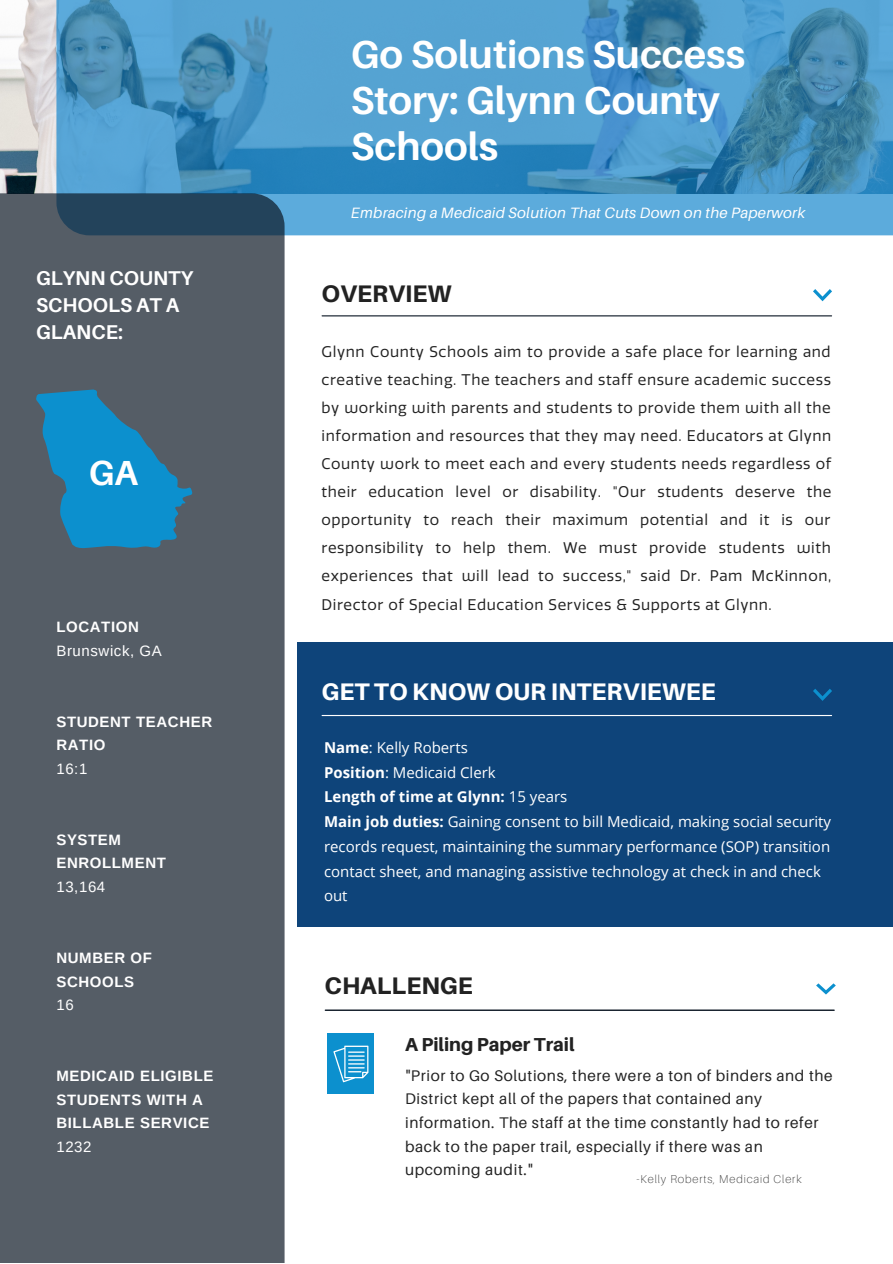
<style>
.page{position:relative;width:893px;height:1264px;background:#fff}
.page>*{position:absolute;margin:0;border:0;box-sizing:border-box;transform-origin:0 0}
.t1{font:700 39px/46px "Aileron";color:#fff}
.t2{font:700 34.8px "Aileron";color:#fff}
.t3{font:800 24px "Aileron";color:#fff}
.t4{font:800 24px "Aileron";color:#222}
.t5{font:700 19.95px/27px "Aileron";color:#fff}
.t6{font:800 18.75px "Aileron";color:#222}
.t7{font:15.45px/23.5px "Aileron";letter-spacing:.04em;color:#222}
.t8{font:15px/28px "Quatro Sans";letter-spacing:.04em;color:#222;text-align:justify}
.t9{font:15px/24.8px "Open Sans";color:#fff}
.t10{font:700 15px/23.5px "Arimo";letter-spacing:.04em;color:#fff}
.t11{font:italic 15px "Aileron";letter-spacing:.02em;color:#fff}
.t12{font:15px "Arimo";letter-spacing:.04em;color:#fff}
.t13{font:100 11.4px "Aileron";letter-spacing:.08em;color:#222}
.s1{font-weight:700}
</style>
<div class="page">
<img style="left:0;top:0;width:56px;height:193px">
<svg style="left:56px;top:0;width:836px;height:235px;background:#4a98c7"></svg>
<hr style="left:322px;top:315px;width:509px;height:1px;background:#0b1623">
<svg style="left:813px;top:289px;width:19px;height:12px"></svg>
<div style="left:0;top:193px;width:284px;height:1069px;background:#555d66"></div>
<svg style="left:36px;top:389px;width:156px;height:159px;background:#277ca7"></svg>
<hr style="left:325px;top:1009px;width:509px;height:1px;background:#0b1623">
<svg style="left:816px;top:983px;width:19px;height:11px"></svg>
<div style="left:327px;top:1032px;width:47px;height:61px;background:#0c90ce"></div>
<svg style="left:333px;top:1045px;width:35px;height:37px"></svg>
<div style="left:297px;top:642px;width:595px;height:284px;background:#0e447a"></div>
<hr style="left:322px;top:715px;width:509px;height:1px;background:#fff">
<svg style="left:813px;top:689px;width:19px;height:12px"></svg>
<h3 class="t5" style="left:36px;top:264px;width:159px">GLYNN COUNTY<br>SCHOOLS AT A<br>GLANCE:</h3>
<h2 class="t2" style="left:89px;top:451px;width:51px">GA</h2>
<p class="t10" style="left:56px;top:615px;width:84px">LOCATION</p>
<p class="t12" style="left:56px;top:642px;width:107px">Brunswick, GA</p>
<p class="t10" style="left:56px;top:709px;width:157px">STUDENT TEACHER<br>RATIO</p>
<p class="t12" style="left:56px;top:760px;width:32px">16:1</p>
<p class="t10" style="left:56px;top:827px;width:111px">SYSTEM<br>ENROLLMENT</p>
<p class="t12" style="left:56px;top:878px;width:50px">13,164</p>
<p class="t10" style="left:56px;top:945px;width:97px">NUMBER OF<br>SCHOOLS</p>
<p class="t12" style="left:56px;top:996px;width:19px">16</p>
<p class="t10" style="left:56px;top:1063px;width:158px">MEDICAID ELIGIBLE<br>STUDENTS WITH A<br>BILLABLE SERVICE</p>
<p class="t12" style="left:56px;top:1138px;width:37px">1232</p>
<h1 class="t1" style="left:351px;top:31px;width:395px">Go Solutions Success<br>Story: Glynn County<br>Schools</h1>
<p class="t11" style="left:351px;top:204px;width:456px">Embracing a Medicaid Solution That Cuts Down on the Paperwork</p>
<h3 class="t4" style="left:321px;top:279px;width:131px">OVERVIEW</h3>
<p class="t8" style="left:321px;top:339px;width:511px">Glynn County Schools aim to provide a safe place for learning and creative teaching. The teachers and staff ensure academic success by working with parents and students to provide them with all the information and resources that they may need. Educators at Glynn County work to meet each and every students needs regardless of their education level or disability. "Our students deserve the opportunity to reach their maximum potential and it is our responsibility to help them. We must provide students with experiences that will lead to success," said Dr. Pam McKinnon, Director of Special Education Services &amp; Supports at Glynn.</p>
<h3 class="t3" style="left:321px;top:676px;width:396px">GET TO KNOW OUR INTERVIEWEE</h3>
<p class="t9" style="left:324px;top:734px;width:508px"><span class="s1">Name</span>: Kelly Roberts<br><span class="s1">Position</span>: Medicaid Clerk<br><span class="s1">Length of time at Glynn:</span> 15 years<br><span class="s1">Main job duties:</span> Gaining consent to bill Medicaid, making social security records request, maintaining the summary performance (SOP) transition contact sheet, and managing assistive technology at check in and check out</p>
<h3 class="t4" style="left:324px;top:970px;width:150px">CHALLENGE</h3>
<p class="t6" style="left:405px;top:1032px;width:171px">A Piling Paper Trail</p>
<p class="t7" style="left:405px;top:1063px;width:429px">"Prior to Go Solutions, there were a ton of binders and the District kept all of the papers that contained any information. The staff at the time constantly had to refer back to the paper trail, especially if there was an upcoming audit."</p>
<p class="t13" style="left:636px;top:1172px;width:167px">-Kelly Roberts, Medicaid Clerk</p>
</div>
